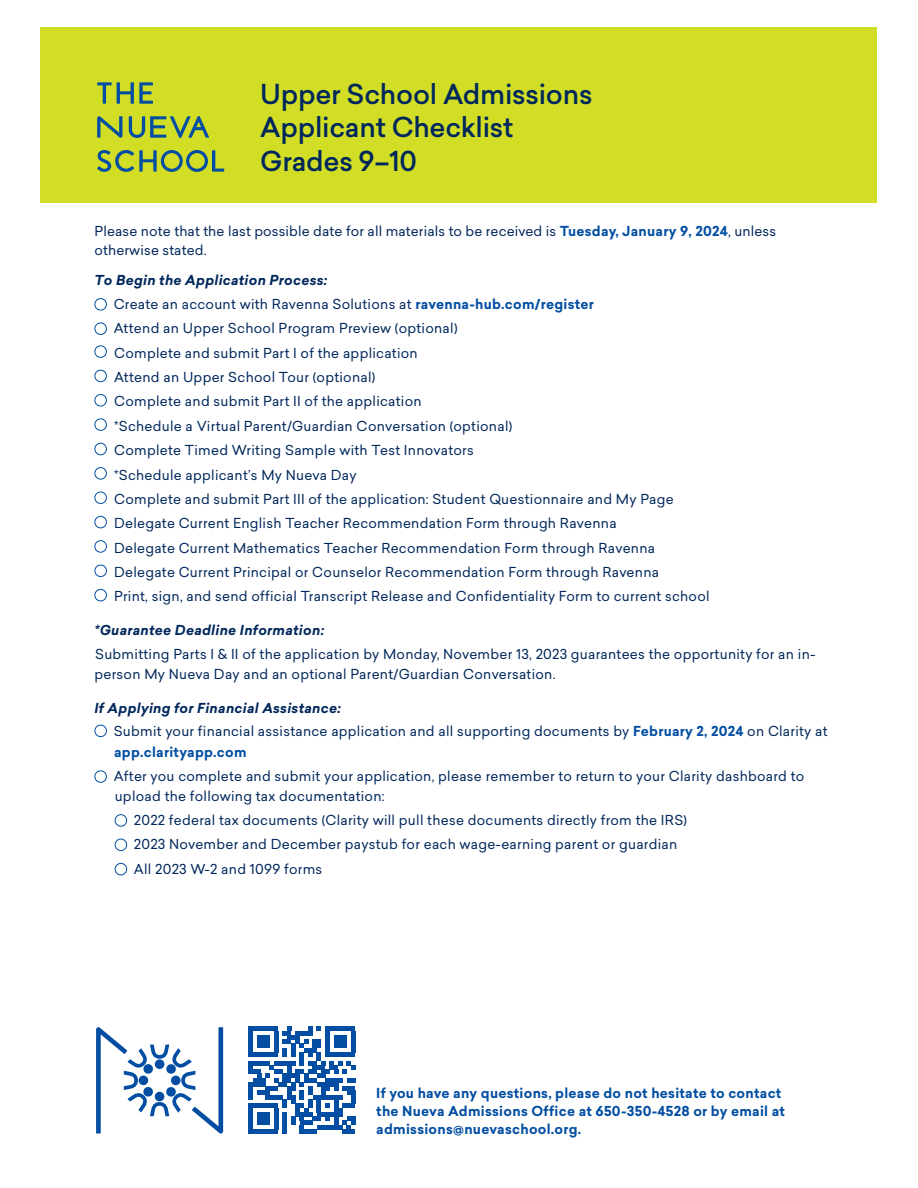
<style>
.page{position:relative;width:918px;height:1188px;background:#fff}
.page>*{position:absolute;margin:0;border:0;box-sizing:border-box;transform-origin:0 0}
.t1{font:500 27px/32.4px "Sailec";letter-spacing:-.01em;color:#00275b}
.t2{font:13.5px/24.3px "Sailec";letter-spacing:.02em;color:#00275b}
.t3{font:700 13.5px/18px "Sailec";letter-spacing:.02em;color:#034ea2}
.t4{font:italic 700 13.5px "Sailec";letter-spacing:.02em;color:#00275b}
.s1{font-weight:700;color:#034ea2}
.s2{font-weight:700;font-style:italic}
</style>
<div class="page">
<svg style="left:248px;top:1027px;width:107px;height:107px"></svg>
<div style="left:248px;top:1129px;width:30px;height:5px;background:#034ea2"></div>
<div style="left:257px;top:1112px;width:13px;height:13px;background:#034ea2"></div>
<div style="left:40px;top:28px;width:838px;height:175px;background:#d2de26"></div>
<svg style="left:97px;top:82px;width:56px;height:22px"></svg>
<svg style="left:129px;top:116px;width:80px;height:22px"></svg>
<svg style="left:97px;top:116px;width:25px;height:22px"></svg>
<svg style="left:97px;top:150px;width:127px;height:22px"></svg>
<div style="left:94px;top:298px;width:13px;height:12px;border:1px solid #034ea2;border-radius:50%"></div>
<div style="left:94px;top:323px;width:13px;height:12px;border:1px solid #034ea2;border-radius:50%"></div>
<div style="left:94px;top:345px;width:13px;height:13px;border:1px solid #034ea2;border-radius:50%"></div>
<div style="left:94px;top:370px;width:13px;height:12px;border:1px solid #034ea2;border-radius:50%"></div>
<div style="left:94px;top:394px;width:13px;height:12px;border:1px solid #034ea2;border-radius:50%"></div>
<div style="left:94px;top:418px;width:13px;height:13px;border:1px solid #034ea2;border-radius:50%"></div>
<div style="left:94px;top:443px;width:13px;height:12px;border:1px solid #034ea2;border-radius:50%"></div>
<div style="left:94px;top:467px;width:13px;height:13px;border:1px solid #034ea2;border-radius:50%"></div>
<div style="left:94px;top:492px;width:13px;height:12px;border:1px solid #034ea2;border-radius:50%"></div>
<div style="left:94px;top:516px;width:13px;height:12px;border:1px solid #034ea2;border-radius:50%"></div>
<div style="left:94px;top:540px;width:13px;height:13px;border:1px solid #034ea2;border-radius:50%"></div>
<div style="left:94px;top:565px;width:13px;height:12px;border:1px solid #034ea2;border-radius:50%"></div>
<div style="left:94px;top:589px;width:13px;height:12px;border:1px solid #034ea2;border-radius:50%"></div>
<div style="left:94px;top:725px;width:13px;height:12px;border:1px solid #034ea2;border-radius:50%"></div>
<div style="left:94px;top:770px;width:13px;height:13px;border:1px solid #034ea2;border-radius:50%"></div>
<div style="left:115px;top:814px;width:12px;height:13px;border:1px solid #034ea2;border-radius:50%"></div>
<div style="left:115px;top:839px;width:12px;height:12px;border:1px solid #034ea2;border-radius:50%"></div>
<div style="left:115px;top:863px;width:12px;height:12px;border:1px solid #034ea2;border-radius:50%"></div>
<svg style="left:96px;top:1027px;width:127px;height:107px"></svg>
<h1 class="t1" style="left:260px;top:78px;width:334px">Upper School Admissions<br>Applicant Checklist</h1>
<h1 class="t1" style="left:260px;top:145px;width:158px">Grades 9–10</h1>
<p class="t2" style="left:94px;top:221px;width:683px;line-height:19.5px">Please note that the last possible date for all materials to be received is <span class="s1">Tuesday, January 9, 2024</span>, unless otherwise stated.</p>
<p class="t2" style="left:114px;top:267px;width:598px;text-indent:-19px"><span class="s2">To Begin the Application Process:<br></span>Create an account with Ravenna Solutions at <span class="s1">ravenna-hub.com/register<br></span>Attend an Upper School Program Preview (optional)<br>Complete and submit Part I of the application<br>Attend an Upper School Tour (optional)<br>Complete and submit Part II of the application<br>*Schedule a Virtual Parent/Guardian Conversation (optional)<br>Complete Timed Writing Sample with Test Innovators<br>*Schedule applicant’s My Nueva Day<br>Complete and submit Part III of the application: Student Questionnaire and My Page Delegate Current English Teacher Recommendation Form through Ravenna<br>Delegate Current Mathematics Teacher Recommendation Form through Ravenna Delegate Current Principal or Counselor Recommendation Form through Ravenna<br>Print, sign, and send official Transcript Release and Confidentiality Form to current school</p>
<p class="t4" style="left:95px;top:620px;width:231px">*Guarantee Deadline Information:</p>
<p class="t2" style="left:95px;top:644px;width:723px;line-height:19.5px">Submitting Parts I &amp; II of the application by Monday, November 13, 2023 guarantees the opportunity for an in&shy;person My Nueva Day and an optional Parent/Guardian Conversation.</p>
<p class="t2" style="left:114px;top:696px;width:715px;line-height:22.8px;text-indent:-19px"><span class="s2">If Applying for Financial Assistance:<br></span>Submit your financial assistance application and all supporting documents by <span class="s1">February 2, 2024</span> on Clarity at</p>
<p class="t3" style="left:114px;top:743px;width:134px">app.clarityapp.com</p>
<p class="t2" style="left:114px;top:766px;width:692px;line-height:19.5px">After you complete and submit your application, please remember to return to your Clarity dashboard to upload the following tax documentation:</p>
<p class="t2" style="left:134px;top:808px;width:554px">2022 federal tax documents (Clarity will pull these documents directly from the IRS)<br>2023 November and December paystub for each wage-earning parent or guardian<br>All 2023 W-2 and 1099 forms</p>
<p class="t3" style="left:376px;top:1084px;width:410px">If you have any questions, please do not hesitate to contact the Nueva Admissions Office at 650-350-4528 or by email at admissions@nuevaschool.org.</p>
</div>
